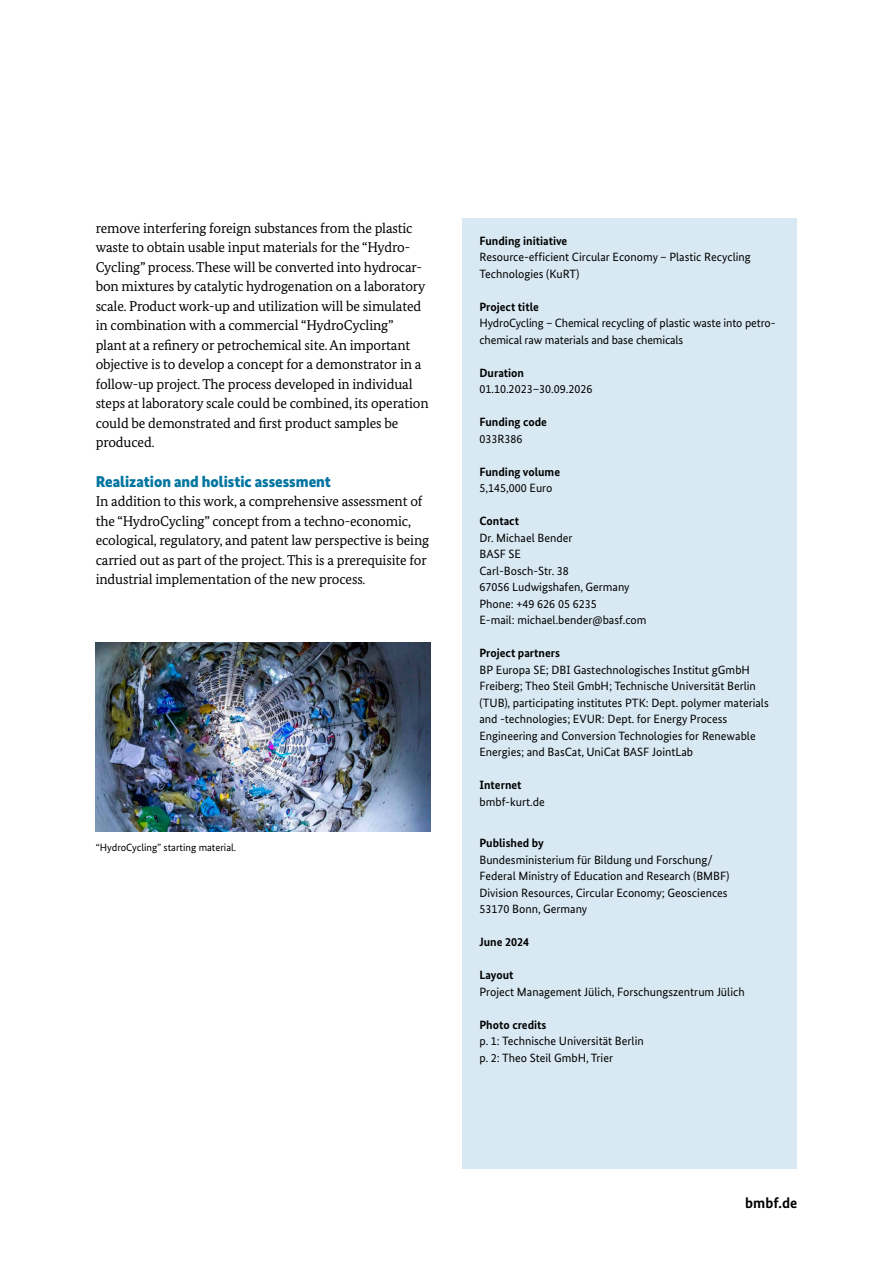
<style>
.page{position:relative;width:893px;height:1263px;background:#fff}
.page>*{position:absolute;margin:0;border:0;box-sizing:border-box;transform-origin:0 0}
.t1{font:900 15.75px "Bundes Sans";color:#0075a0}
.t2{font:700 15px "Bundes Sans";color:#000}
.t3{font:14.25px/19.5px "Bundes Serif";letter-spacing:-.01em;color:#000}
.t4{font:12px/16.5px "Bundes Sans";color:#000}
.t5{font:700 12px "Bundes Sans";color:#000}
.t6{font:10.5px "Bundes Sans";color:#000}
</style>
<div class="page">
<div style="left:462px;top:218px;width:335px;height:951px;background:#d9e9f3"></div>
<img style="left:96px;top:642px;width:335px;height:189px">
<p class="t3" style="left:96px;top:218px;width:334px">remove interfering foreign substances from the plastic waste to obtain usable input materials for the “Hydro-Cycling” process. These will be converted into hydrocar&shy;bon mixtures by catalytic hydrogenation on a laboratory scale. Product work-up and utilization will be simulated in combination with a commercial “HydroCycling”<br>plant at a refinery or petrochemical site. An important objective is to develop a concept for a demonstrator in a follow-up project. The process developed in individual steps at laboratory scale could be combined, its operation could be demonstrated and first product samples be produced.</p>
<h1 class="t1" style="left:96px;top:472px;width:237px">Realization and holistic assessment</h1>
<p class="t3" style="left:96px;top:491px;width:335px">In addition to this work, a comprehensive assessment of the “HydroCycling” concept from a techno-economic, ecological, regulatory, and patent law perspective is being carried out as part of the project. This is a prerequisite for industrial implementation of the new process.</p>
<p class="t6" style="left:96px;top:841px;width:142px">“HydroCycling” starting material.</p>
<p class="t5" style="left:479px;top:233px;width:89px">Funding initiative</p>
<p class="t4" style="left:479px;top:249px;width:273px">Resource-efficient Circular Economy – Plastic Recycling<br>Technologies (KuRT)</p>
<p class="t5" style="left:479px;top:299px;width:61px">Project title</p>
<p class="t4" style="left:479px;top:315px;width:298px">HydroCycling – Chemical recycling of plastic waste into petro&shy;chemical raw materials and base chemicals</p>
<p class="t5" style="left:479px;top:365px;width:46px">Duration</p>
<p class="t4" style="left:479px;top:381px;width:115px">01.10.2023–30.09.2026</p>
<p class="t5" style="left:479px;top:415px;width:69px">Funding code</p>
<p class="t4" style="left:479px;top:430px;width:45px">033R386</p>
<p class="t5" style="left:479px;top:464px;width:82px">Funding volume</p>
<p class="t4" style="left:479px;top:480px;width:75px">5,145,000 Euro</p>
<p class="t5" style="left:479px;top:514px;width:41px">Contact</p>
<p class="t4" style="left:479px;top:529px;width:169px">Dr. Michael Bender<br>BASF SE<br>Carl-Bosch-Str. 38<br>67056 Ludwigshafen, Germany<br>Phone: +49 626 05 6235<br>E-mail: michael.bender@basf.com</p>
<p class="t5" style="left:479px;top:646px;width:82px">Project partners</p>
<p class="t4" style="left:479px;top:661px;width:291px">BP Europa SE; DBI Gastechnologisches Institut gGmbH Freiberg; Theo Steil GmbH; Technische Universität Berlin (TUB), participating institutes PTK: Dept. polymer materials and -technologies; EVUR: Dept. for Energy Process Engineering and Conversion Technologies for Renewable Energies; and BasCat, UniCat BASF JointLab</p>
<p class="t5" style="left:479px;top:778px;width:44px">Internet</p>
<p class="t4" style="left:479px;top:793px;width:67px">bmbf-kurt.de</p>
<p class="t5" style="left:479px;top:836px;width:66px">Published by</p>
<p class="t4" style="left:479px;top:851px;width:252px">Bundesministerium für Bildung und Forschung/ Federal Ministry of Education and Research (BMBF)<br>Division Resources, Circular Economy; Geosciences 53170 Bonn, Germany</p>
<p class="t5" style="left:479px;top:935px;width:51px">June 2024</p>
<p class="t5" style="left:479px;top:968px;width:36px">Layout</p>
<p class="t4" style="left:479px;top:983px;width:267px">Project Management Jülich, Forschungszentrum Jülich</p>
<p class="t5" style="left:479px;top:1017px;width:69px">Photo credits</p>
<p class="t4" style="left:479px;top:1033px;width:166px">p. 1: Technische Universität Berlin p. 2: Theo Steil GmbH, Trier</p>
<p class="t2" style="left:745px;top:1194px;width:54px">bmbf.de</p>
</div>
